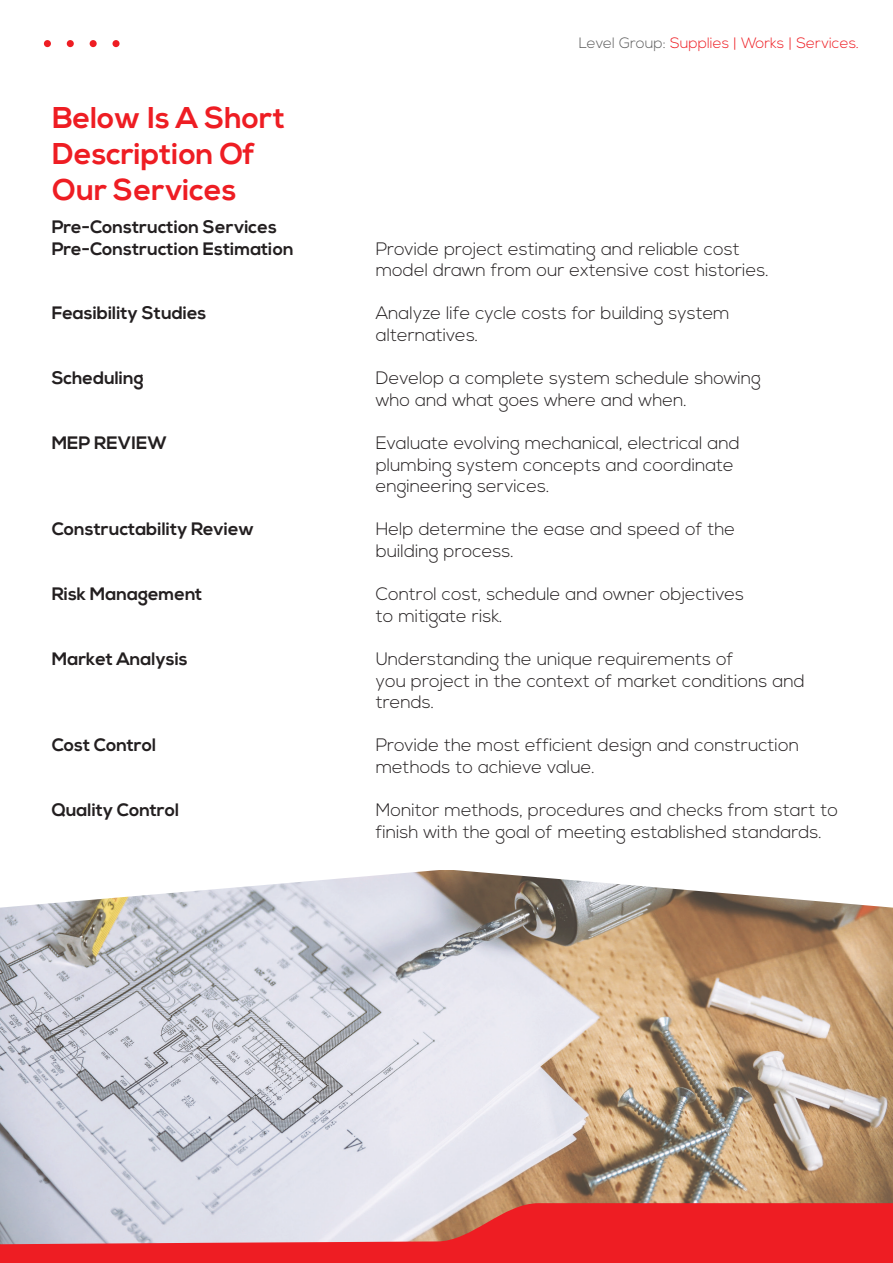
<style>
.page{position:relative;width:893px;height:1263px;background:#fff}
.page>*{position:absolute;margin:0;border:0;box-sizing:border-box;transform-origin:0 0}
.t1{font:700 30px/36px "Nexa";color:#ee1d23}
.t2{font:300 18px/21.6px "Nexa";color:#231f20}
.t3{font:700 18px/21.6px "Nexa";color:#231f20}
.t4{font:300 15px "Nexa";color:#ee1d23}
.s1{color:#5d5d5d}
</style>
<div class="page">
<img style="left:0;top:870px;width:893px;height:333px">
<svg style="left:0;top:1203px;width:893px;height:60px;background:#e45e64"></svg>
<div style="left:44px;top:40px;width:7px;height:7px;background:#ee1d23;border-radius:50%"></div>
<div style="left:67px;top:40px;width:7px;height:7px;background:#ee1d23;border-radius:50%"></div>
<div style="left:90px;top:40px;width:7px;height:7px;background:#ee1d23;border-radius:50%"></div>
<div style="left:112px;top:40px;width:8px;height:7px;background:#ee1d23;border-radius:50%"></div>
<h1 class="t1" style="left:52px;top:101px;width:234px">Below Is A Short<br>Description Of<br>Our Services</h1>
<p class="t3" style="left:52px;top:217px;width:243px">Pre-Construction Services<br>Pre-Construction Estimation</p>
<p class="t4" style="left:579px;top:34px;width:282px"><span class="s1">Level Group:</span> Supplies | Works | Services.</p>
<p class="t2" style="left:376px;top:238px;width:395px">Provide project estimating and reliable cost model drawn from our extensive cost histories.</p>
<p class="t3" style="left:52px;top:303px;width:156px">Feasibility Studies</p>
<p class="t2" style="left:376px;top:303px;width:356px">Analyze life cycle costs for building system alternatives.</p>
<p class="t3" style="left:52px;top:368px;width:93px">Scheduling</p>
<p class="t2" style="left:376px;top:368px;width:387px">Develop a complete system schedule showing who and what goes where and when.</p>
<p class="t3" style="left:52px;top:433px;width:117px">MEP REVIEW</p>
<p class="t2" style="left:376px;top:433px;width:366px">Evaluate evolving mechanical, electrical and plumbing system concepts and coordinate engineering services.</p>
<p class="t3" style="left:52px;top:519px;width:204px">Constructability Review</p>
<p class="t2" style="left:376px;top:519px;width:361px">Help determine the ease and speed of the building process.</p>
<p class="t3" style="left:52px;top:584px;width:152px">Risk Management</p>
<p class="t2" style="left:376px;top:584px;width:370px">Control cost, schedule and owner objectives to mitigate risk.</p>
<p class="t3" style="left:52px;top:649px;width:138px">Market Analysis</p>
<p class="t2" style="left:376px;top:649px;width:431px">Understanding the unique requirements of<br>you project in the context of market conditions and trends.</p>
<p class="t3" style="left:52px;top:735px;width:106px">Cost Control</p>
<p class="t2" style="left:376px;top:735px;width:425px">Provide the most efficient design and construction methods to achieve value.</p>
<p class="t3" style="left:52px;top:800px;width:129px">Quality Control</p>
<p class="t2" style="left:376px;top:800px;width:464px">Monitor methods, procedures and checks from start to finish with the goal of meeting established standards.</p>
</div>
